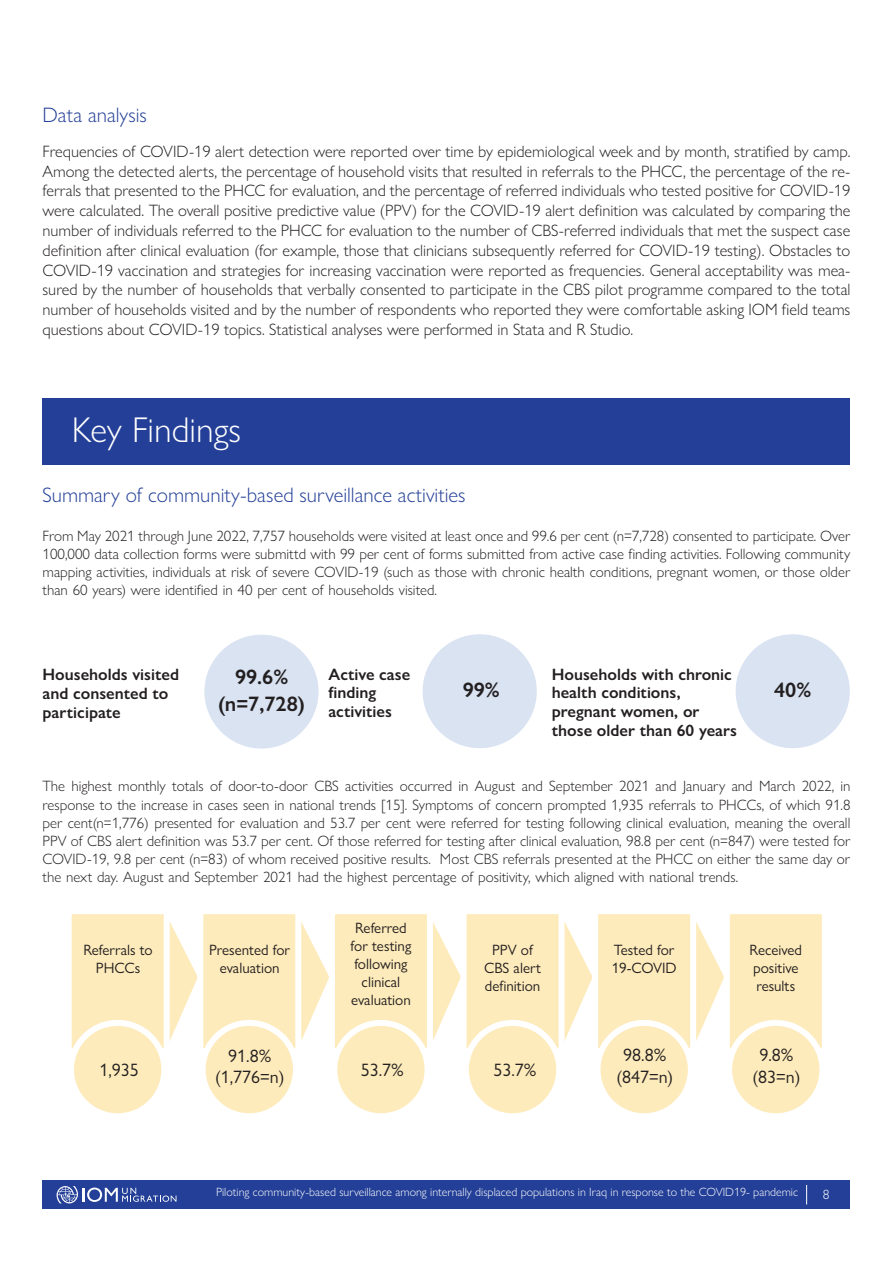
<style>
.page{position:relative;width:893px;height:1263px;background:#fff}
.page>*{position:absolute;margin:0;border:0;box-sizing:border-box;transform-origin:0 0}
.t1{font:300 36px "Gill Sans Nova";color:#fff}
.t2{font:300 21px "Gill Sans Nova";color:#233f97}
.t3{font:600 21px/27px "Gill Sans Nova";color:#231f20;text-align:center}
.t4{font:18px/21.6px "Gill Sans Nova";color:#231f20;text-align:center}
.t5{font:300 16.5px/19.8px "Gill Sans Nova";color:#231f20;text-align:justify}
.t6{font:600 16.5px/18.8px "Gill Sans Nova";color:#231f20}
.t7{font:300 15px/18px "Gill Sans Nova";color:#231f20;text-align:justify}
.t8{font:15px/18px "Gill Sans Nova";color:#231f20;text-align:center}
.t9{font:300 13.5px "Gill Sans Nova";color:#fff}
.t10{font:300 12px "Gill Sans Nova";color:#fff}
</style>
<div class="page">
<svg style="left:433px;top:922px;width:28px;height:118px"></svg>
<svg style="left:696px;top:922px;width:28px;height:119px"></svg>
<svg style="left:301px;top:922px;width:28px;height:119px"></svg>
<svg style="left:170px;top:922px;width:27px;height:118px"></svg>
<svg style="left:565px;top:923px;width:27px;height:117px"></svg>
<div style="left:66px;top:908px;width:104px;height:146px;background:#feebbb;border:6px solid #fff"></div>
<div style="left:197px;top:908px;width:104px;height:146px;background:#feebbb;border:6px solid #fff"></div>
<div style="left:329px;top:908px;width:104px;height:146px;background:#feebbb;border:6px solid #fff"></div>
<div style="left:461px;top:908px;width:104px;height:146px;background:#feebbb;border:6px solid #fff"></div>
<div style="left:592px;top:908px;width:104px;height:146px;background:#feebbb;border:6px solid #fff"></div>
<div style="left:724px;top:908px;width:104px;height:146px;background:#feebbb;border:6px solid #fff"></div>
<div style="left:43px;top:1180px;width:807px;height:29px;background:#233f97"></div>
<svg style="left:57px;top:1186px;width:119px;height:17px"></svg>
<svg style="left:806px;top:1185px;width:1px;height:19px"></svg>
<div style="left:43px;top:398px;width:807px;height:67px;background:#233f97"></div>
<div style="left:71px;top:1023px;width:93px;height:93px;background:#feebbb;border-radius:50%"></div>
<div style="left:68px;top:1020px;width:99px;height:99px;border:6px solid #fff;border-radius:50%"></div>
<div style="left:203px;top:1023px;width:93px;height:93px;background:#feebbb;border-radius:50%"></div>
<div style="left:200px;top:1020px;width:99px;height:99px;border:6px solid #fff;border-radius:50%"></div>
<div style="left:334px;top:1023px;width:94px;height:93px;background:#feebbb;border-radius:50%"></div>
<div style="left:331px;top:1020px;width:100px;height:99px;border:6px solid #fff;border-radius:50%"></div>
<div style="left:466px;top:1023px;width:93px;height:93px;background:#feebbb;border-radius:50%"></div>
<div style="left:463px;top:1020px;width:99px;height:99px;border:6px solid #fff;border-radius:50%"></div>
<div style="left:597px;top:1023px;width:94px;height:93px;background:#feebbb;border-radius:50%"></div>
<div style="left:594px;top:1020px;width:100px;height:99px;border:6px solid #fff;border-radius:50%"></div>
<div style="left:729px;top:1023px;width:93px;height:93px;background:#feebbb;border-radius:50%"></div>
<div style="left:726px;top:1020px;width:99px;height:99px;border:6px solid #fff;border-radius:50%"></div>
<div style="left:204px;top:635px;width:115px;height:113px;background:#d9e3f2;border-radius:50%"></div>
<div style="left:423px;top:634px;width:114px;height:114px;background:#d9e3f2;border-radius:50%"></div>
<div style="left:736px;top:634px;width:114px;height:114px;background:#d9e3f2;border-radius:50%"></div>
<p class="t2" style="left:43px;top:103px;width:106px">Data analysis</p>
<p class="t5" style="left:43px;top:141px;width:809px">Frequencies of COVID-19 alert detection were reported over time by epidemiological week and by month, stratified by camp.<br>Among the detected alerts, the percentage of household visits that resulted in referrals to the PHCC, the percentage of the re&shy;ferrals that presented to the PHCC for evaluation, and the percentage of referred individuals who tested positive for COVID-19 were calculated. The overall positive predictive value (PPV) for the COVID-19 alert definition was calculated by comparing the number of individuals referred to the PHCC for evaluation to the number of CBS-referred individuals that met the suspect case definition after clinical evaluation (for example, those that clinicians subsequently referred for COVID-19 testing). Obstacles to COVID-19 vaccination and strategies for increasing vaccination were reported as frequencies. General acceptability was mea&shy;sured by the number of households that verbally consented to participate in the CBS pilot programme compared to the total number of households visited and by the number of respondents who reported they were comfortable asking IOM field teams questions about COVID-19 topics. Statistical analyses were performed in Stata and R Studio.</p>
<p class="t1" style="left:72px;top:407px;width:171px">Key Findings</p>
<p class="t2" style="left:43px;top:482px;width:425px">Summary of community-based surveillance activities</p>
<p class="t7" style="left:43px;top:527px;width:809px">From May 2021 through June 2022, 7,757 households were visited at least once and 99.6 per cent (n=7,728) consented to participate. Over 100,000 data collection forms were submittd with 99 per cent of forms submitted from active case finding activities. Following community mapping activities, individuals at risk of severe COVID-19 (such as those with chronic health conditions, pregnant women, or those older than 60 years) were identified in 40 per cent of households visited.</p>
<p class="t6" style="left:43px;top:665px;width:138px">Households visited and consented to participate</p>
<p class="t6" style="left:329px;top:665px;width:83px">Active case finding activities</p>
<p class="t6" style="left:552px;top:665px;width:187px">Households with chronic health conditions, pregnant women, or those older than 60 years</p>
<p class="t3" style="left:218px;top:663px;width:88px">99.6% (n=7,728)</p>
<p class="t3" style="left:463px;top:676px;width:39px">99%</p>
<p class="t3" style="left:774px;top:676px;width:39px">40%</p>
<p class="t7" style="left:43px;top:777px;width:809px">The highest monthly totals of door-to-door CBS activities occurred in August and September 2021 and January and March 2022, in response to the increase in cases seen in national trends [15]. Symptoms of concern prompted 1,935 referrals to PHCCs, of which 91.8 per cent(n=1,776) presented for evaluation and 53.7 per cent were referred for testing following clinical evaluation, meaning the overall PPV of CBS alert definition was 53.7 per cent. Of those referred for testing after clinical evaluation, 98.8 per cent (n=847) were tested for COVID-19, 9.8 per cent (n=83) of whom received positive results. Most CBS referrals presented at the PHCC on either the same day or the next day. August and September 2021 had the highest percentage of positivity, which aligned with national trends.</p>
<p class="t8" style="left:83px;top:940px;width:71px">Referrals to<br>PHCCs</p>
<p class="t4" style="left:99px;top:1059px;width:41px">1,935</p>
<p class="t8" style="left:209px;top:940px;width:82px">Presented for evaluation</p>
<p class="t4" style="left:215px;top:1044px;width:69px">91.8% )1,776=n(</p>
<p class="t8" style="left:351px;top:919px;width:62px">Referred for testing following clinical evaluation</p>
<p class="t8" style="left:484px;top:940px;width:58px">PPV of<br>CBS alert definition</p>
<p class="t8" style="left:612px;top:940px;width:66px;text-align:left">Tested for<br>19-COVID</p>
<p class="t8" style="left:749px;top:940px;width:54px;text-align:left">Received positive results</p>
<p class="t4" style="left:361px;top:1059px;width:45px">53.7%</p>
<p class="t4" style="left:493px;top:1059px;width:45px">53.7%</p>
<p class="t4" style="left:616px;top:1044px;width:57px">98.8% )847=n(</p>
<p class="t4" style="left:752px;top:1044px;width:48px">9.8% )83=n(</p>
<p class="t10" style="left:216px;top:1184px;width:583px">Piloting community-based surveillance among internally displaced populations in Iraq in response to the COVID19- pandemic</p>
<p class="t9" style="left:823px;top:1186px;width:8px">8</p>
</div>
